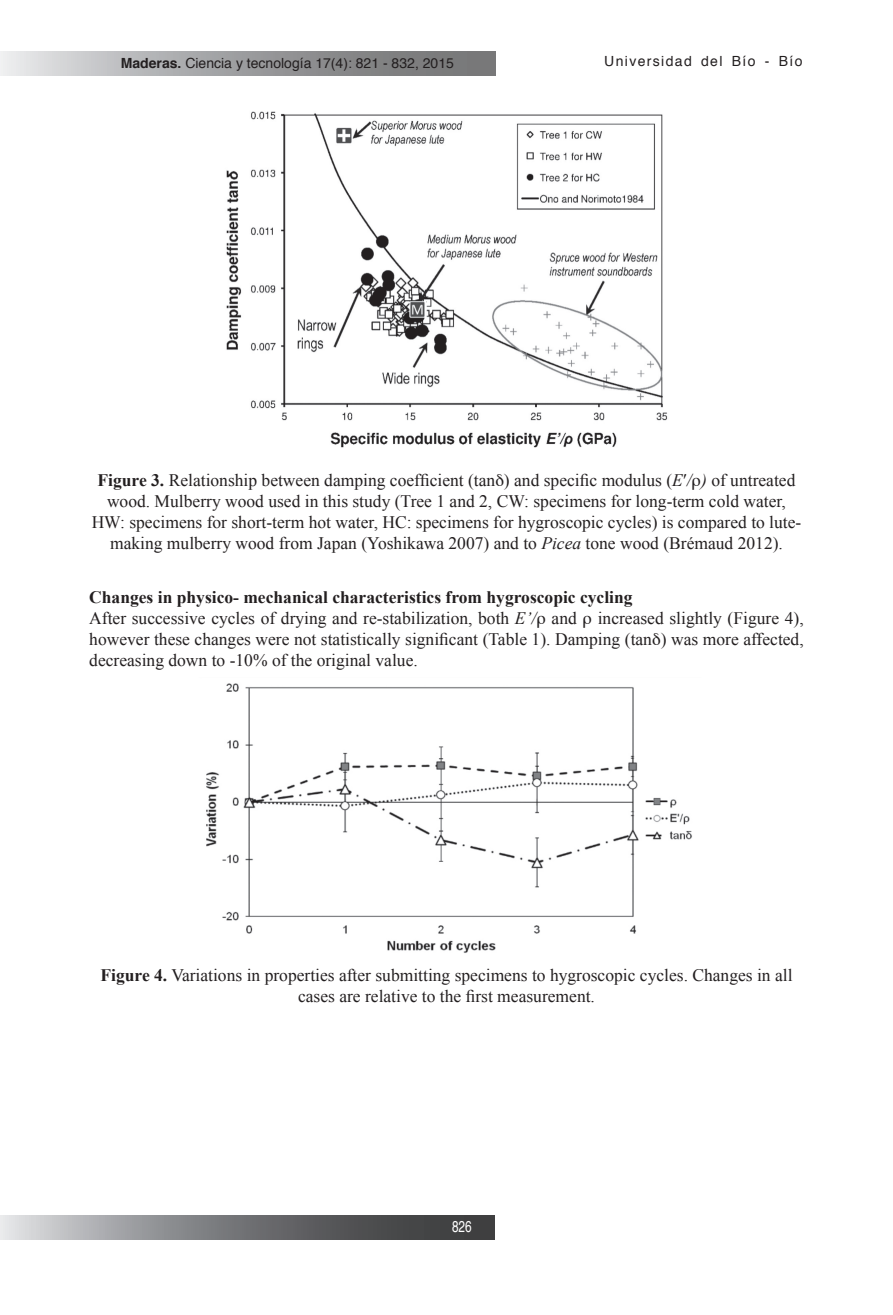
<style>
.page{position:relative;width:893px;height:1315px;background:#fff}
.page>*{position:absolute;margin:0;border:0;box-sizing:border-box;transform-origin:0 0}
.t1{font:17.5px/21px "Times New Roman";color:#231f20;text-align:center}
.t2{font:15.75px "Helvetica";color:#fff;scale:.75 1}
.t3{font:14px "Helvetica";color:#231f20}
.t4{font:14px "Helvetica";letter-spacing:.095em;color:#231f20}
.s1{font-weight:700}
.s2{font-style:italic}
</style>
<div class="page">
<svg style="left:0;top:1215px;width:495px;height:24px;background:#7a7b7d"></svg>
<svg style="left:0;top:51px;width:495px;height:24px;background:#a2a3a4"></svg>
<img style="left:206px;top:683px;width:486px;height:270px">
<img style="left:226px;top:111px;width:442px;height:337px">
<p class="t3" style="left:121px;top:52px;width:335px"><span class="s1">Maderas.</span> Ciencia y tecnología 17(4): 821 - 832, 2015</p>
<p class="t4" style="left:604px;top:51px;width:200px">Universidad del Bío - Bío</p>
<p class="t1" style="left:92px;top:469px;width:711px"><span class="s1">Figure 3.</span> Relationship between damping coefficient (tan ) and specific modulus (<span class="s2">E</span>′<span class="s2">/ )</span> of untreated wood. Mulberry wood used in this study (Tree 1 and 2, CW: specimens for long-term cold water, HW: specimens for short-term hot water, HC: specimens for hygroscopic cycles) is compared to lute&shy;making mulberry wood from Japan (Yoshikawa 2007) and to <span class="s2">Picea</span> tone wood (Brémaud 2012).</p>
<p class="t1" style="left:89px;top:586px;width:716px;text-align:left"><span class="s1">Changes in physico- mechanical characteristics from hygroscopic cycling<br></span>After successive cycles of drying and re-stabilization, both <span class="s2">E’/</span> and increased slightly (Figure 4), however these changes were not statistically significant (Table 1). Damping (tan ) was more affected, decreasing down to -10% of the original value.</p>
<p class="t1" style="left:101px;top:964px;width:694px"><span class="s1">Figure 4.</span> Variations in properties after submitting specimens to hygroscopic cycles. Changes in all cases are relative to the first measurement.</p>
<p class="t2" style="left:452px;top:1213px;width:28px">826</p>
</div>
